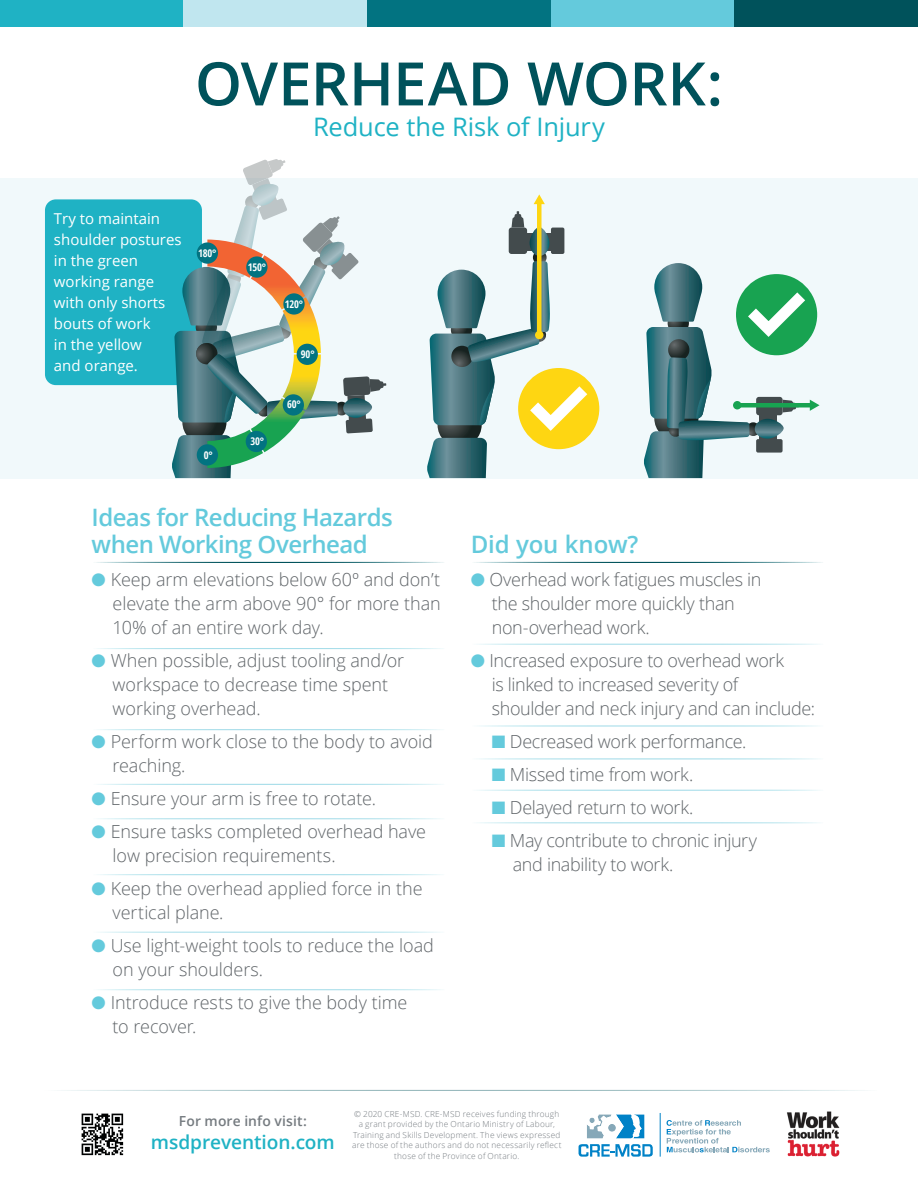
<style>
.page{position:relative;width:918px;height:1188px;background:#fff}
.page>*{position:absolute;margin:0;border:0;box-sizing:border-box;transform-origin:0 0}
.t1{font:600 60px "Open Sans";letter-spacing:-.01em;color:#00525b}
.t2{font:25.5px "Open Sans";letter-spacing:-.01em;color:#1fb2c4}
.t3{font:600 24px/27px "Open Sans";letter-spacing:-.02em;color:#64cadc}
.t4{font:600 19.05px "Open Sans";letter-spacing:-.005em;color:#1fb2c4}
.t5{font:300 18px/24px "Open Sans";letter-spacing:-.01em;color:#606569}
.t6{font:15px/21px "Open Sans";color:#fff}
.t7{font:600 13.8px "Open Sans";letter-spacing:.01em;color:#757b80}
.t8{font:700 condensed 10.5px "Open Sans";letter-spacing:-.015em;color:#fff}
.t9{font:300 8.25px/10.5px "Open Sans";letter-spacing:.025em;color:#757b80;text-align:center}
.s1{color:#64cadc}
</style>
<div class="page">
<div style="left:0;top:178px;width:918px;height:301px;background:#f1f9fb"></div>
<div style="left:0;top:0;width:184px;height:27px;background:#1fb2c4"></div>
<div style="left:184px;top:0;width:183px;height:27px;background:#c0e6ef"></div>
<div style="left:367px;top:0;width:184px;height:27px;background:#027381"></div>
<div style="left:551px;top:0;width:183px;height:27px;background:#64cadc"></div>
<div style="left:734px;top:0;width:184px;height:27px;background:#00525b"></div>
<svg style="left:427px;top:211px;width:168px;height:267px"></svg>
<div style="left:537px;top:203px;width:5px;height:132px;background:#fed612"></div>
<div style="left:535px;top:331px;width:8px;height:8px;background:#fed612;border-radius:50%"></div>
<svg style="left:534px;top:194px;width:11px;height:10px"></svg>
<svg style="left:644px;top:263px;width:176px;height:215px"></svg>
<div style="left:45px;top:199px;width:157px;height:186px;background:#1fb2c4;border-radius:11px"></div>
<svg style="left:172px;top:159px;width:214px;height:319px"></svg>
<div style="left:246px;top:431px;width:21px;height:21px;background:#027381;border-radius:50%"></div>
<div style="left:197px;top:444px;width:21px;height:22px;background:#027381;border-radius:50%"></div>
<div style="left:283px;top:394px;width:21px;height:22px;background:#027381;border-radius:50%"></div>
<div style="left:297px;top:344px;width:21px;height:21px;background:#027381;border-radius:50%"></div>
<div style="left:283px;top:293px;width:22px;height:22px;background:#027381;border-radius:50%"></div>
<div style="left:246px;top:256px;width:21px;height:22px;background:#027381;border-radius:50%"></div>
<div style="left:197px;top:242px;width:21px;height:22px;background:#027381;border-radius:50%"></div>
<img style="left:81px;top:1113px;width:43px;height:43px">
<svg style="left:579px;top:1144px;width:74px;height:13px"></svg>
<svg style="left:667px;top:1120px;width:103px;height:32px"></svg>
<hr style="left:660px;top:1113px;width:1px;height:44px;background:#0082c7">
<svg style="left:587px;top:1115px;width:57px;height:23px"></svg>
<img style="left:787px;top:1111px;width:53px;height:46px">
<h1 class="t1" style="left:195px;top:42px;width:530px">OVERHEAD WORK:</h1>
<h2 class="t2" style="left:313px;top:109px;width:293px">Reduce the Risk of Injury</h2>
<p class="t6" style="left:54px;top:208px;width:129px">Try to maintain shoulder postures in the green working range with only shorts bouts of work<br>in the yellow<br>and orange.</p>
<p class="t8" style="left:198px;top:245px;width:20px">180°</p>
<p class="t8" style="left:204px;top:448px;width:10px">0°</p>
<p class="t8" style="left:248px;top:260px;width:20px">150°</p>
<p class="t8" style="left:251px;top:434px;width:15px">30°</p>
<p class="t8" style="left:285px;top:296px;width:20px">120°</p>
<p class="t8" style="left:301px;top:346px;width:15px">90°</p>
<p class="t8" style="left:287px;top:397px;width:15px">60°</p>
<h3 class="t3" style="left:92px;top:503px;width:303px">Ideas for Reducing Hazards when Working Overhead</h3>
<p class="t5" style="left:113px;top:567px;width:330px;text-align:justify;text-indent:-21px"><span class="s1">●</span> Keep arm elevations below 60º and don’t elevate the arm above 90° for more than 10% of an entire work day.</p>
<p class="t5" style="left:113px;top:648px;width:293px;text-indent:-21px"><span class="s1">●</span> When possible, adjust tooling and/or workspace to decrease time spent working overhead.</p>
<p class="t5" style="left:113px;top:729px;width:322px;text-indent:-21px"><span class="s1">●</span> Perform work close to the body to avoid reaching.</p>
<p class="t5" style="left:92px;top:786px;width:286px"><span class="s1">●</span> Ensure your arm is free to rotate.</p>
<p class="t5" style="left:113px;top:819px;width:315px;text-indent:-21px"><span class="s1">●</span> Ensure tasks completed overhead have low precision requirements.</p>
<p class="t5" style="left:113px;top:876px;width:312px;text-indent:-21px"><span class="s1">●</span> Keep the overhead applied force in the vertical plane.</p>
<p class="t5" style="left:113px;top:933px;width:323px;text-indent:-21px"><span class="s1">●</span> Use light-weight tools to reduce the load on your shoulders.</p>
<p class="t5" style="left:113px;top:990px;width:296px;text-indent:-21px"><span class="s1">●</span> Introduce rests to give the body time to recover.</p>
<h3 class="t3" style="left:471px;top:530px;width:169px">Did you know?</h3>
<p class="t5" style="left:492px;top:567px;width:271px;text-indent:-21px"><span class="s1">●</span> Overhead work fatigues muscles in the shoulder more quickly than non-overhead work.</p>
<p class="t5" style="left:492px;top:648px;width:325px;text-indent:-21px"><span class="s1">●</span> Increased exposure to overhead work<br>is linked to increased severity of<br>shoulder and neck injury and can include:</p>
<p class="t5" style="left:492px;top:729px;width:256px"><span class="s1">■</span> Decreased work performance.</p>
<p class="t5" style="left:492px;top:762px;width:203px"><span class="s1">■</span> Missed time from work.</p>
<p class="t5" style="left:492px;top:795px;width:203px"><span class="s1">■</span> Delayed return to work.</p>
<p class="t5" style="left:513px;top:828px;width:246px;text-indent:-21px"><span class="s1">■</span> May contribute to chronic injury and inability to work.</p>
<p class="t7" style="left:179px;top:1111px;width:130px">For more info visit:</p>
<p class="t4" style="left:151px;top:1129px;width:186px">msdprevention.com</p>
<p class="t9" style="left:352px;top:1108px;width:211px">© 2020 CRE-MSD. CRE-MSD receives funding through a grant provided by the Ontario Ministry of Labour, Training and Skills Development. The views expressed are those of the authors and do not necessarily reflect those of the Province of Ontario.</p>
</div>
